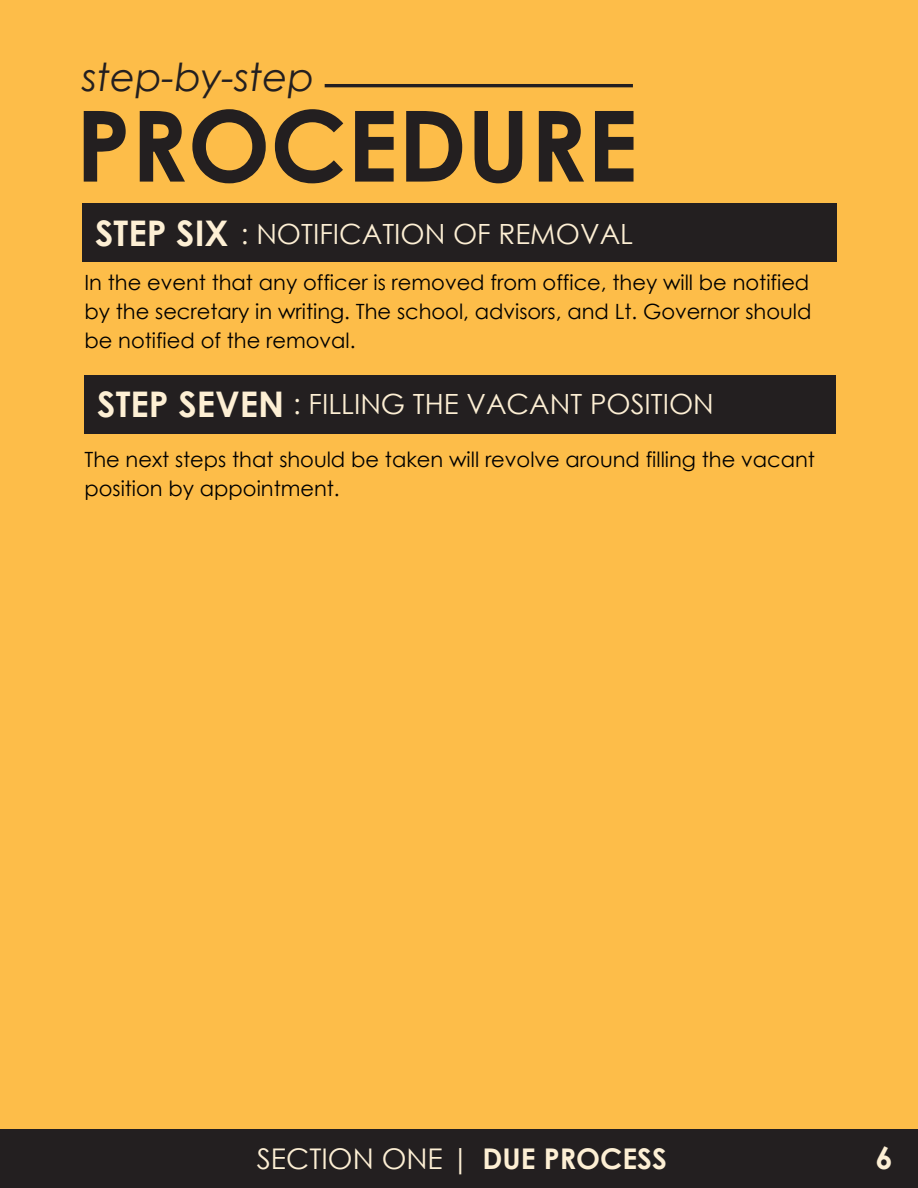
<style>
.page{position:relative;width:918px;height:1188px;background:#fdbd49}
.page>*{position:absolute;margin:0;border:0;box-sizing:border-box;transform-origin:0 0}
.t1{font:700 98.25px "Century Gothic";color:#231f20}
.t2{font:italic 38.7px "Century Gothic";color:#231f20}
.t3{font:700 35.25px "Century Gothic";color:#fdefd4}
.t4{font:700 31.05px "Century Gothic";color:#fdefd4}
.t5{font:28.5px "Century Gothic";color:#fdefd4}
.t6{font:27.9px "Century Gothic";color:#fdefd4}
.t7{font:21px/29px "Century Gothic";color:#000;text-align:justify}
.s1{font-weight:700}
</style>
<div class="page">
<hr style="left:325px;top:84px;width:308px;height:3px;background:#231f20">
<div style="left:82px;top:203px;width:754px;height:59px;background:#231f20"></div>
<div style="left:84px;top:375px;width:752px;height:59px;background:#231f20"></div>
<div style="left:0;top:1129px;width:918px;height:59px;background:#231f20"></div>
<p class="t2" style="left:82px;top:53px;width:233px">step-by-step</p>
<p class="t1" style="left:76px;top:83px;width:564px">PROCEDURE</p>
<p class="t3" style="left:95px;top:210px;width:135px">STEP SIX</p>
<p class="t7" style="left:84px;top:268px;width:728px">In the event that any officer is removed from office, they will be notified by the secretary in writing. The school, advisors, and Lt. Governor should be notified of the removal.</p>
<p class="t6" style="left:241px;top:216px;width:394px">: NOTIFICATION OF REMOVAL</p>
<p class="t3" style="left:97px;top:382px;width:188px">STEP SEVEN</p>
<p class="t7" style="left:84px;top:445px;width:732px">The next steps that should be taken will revolve around filling the vacant position by appointment.</p>
<p class="t6" style="left:293px;top:386px;width:422px">: FILLING THE VACANT POSITION</p>
<p class="t5" style="left:257px;top:1140px;width:412px">SECTION ONE | <span class="s1">DUE PROCESS</span></p>
<p class="t4" style="left:876px;top:1138px;width:19px">6</p>
</div>
